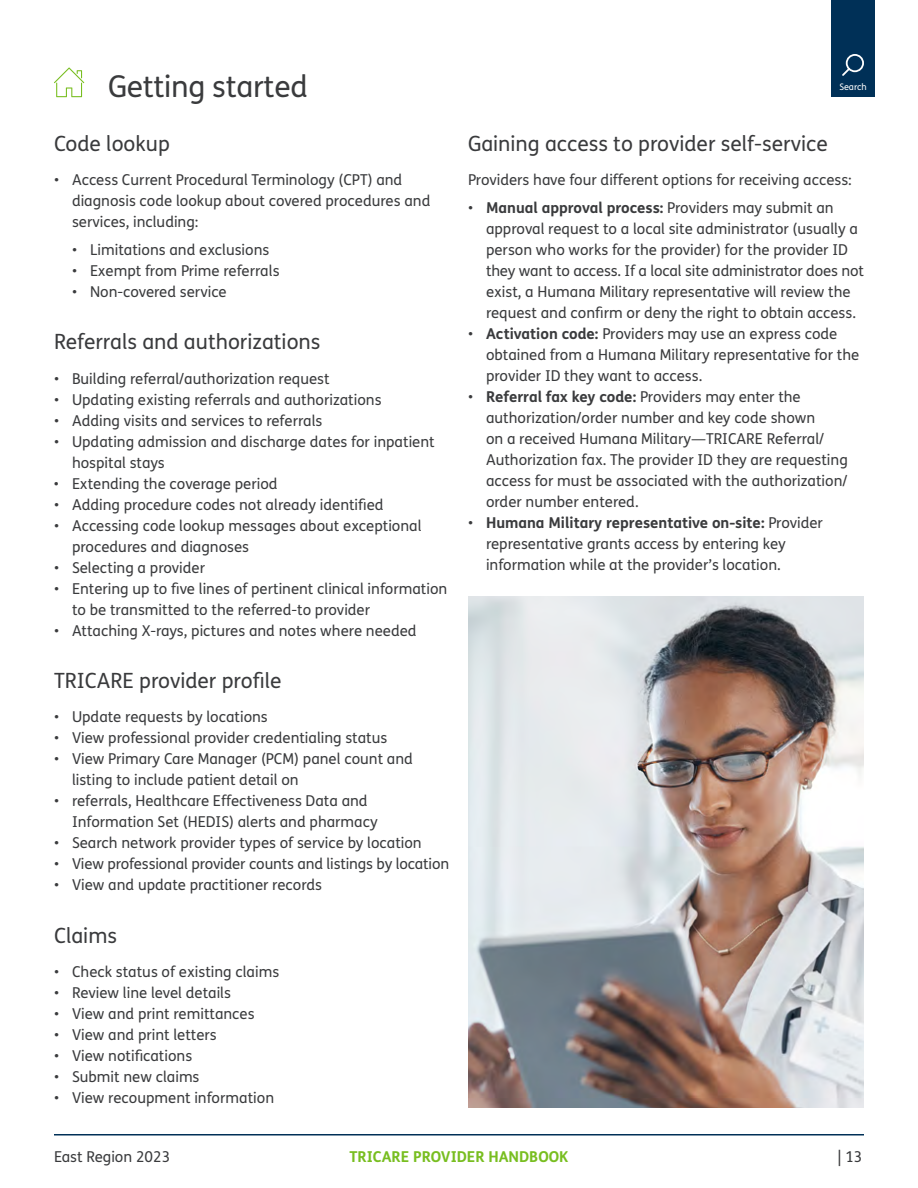
<style>
.page{position:relative;width:918px;height:1188px;background:#fff}
.page>*{position:absolute;margin:0;border:0;box-sizing:border-box;transform-origin:0 0}
.t1{font:30px "FS Humana";letter-spacing:-.01em;color:#3a3b3d}
.t2{font:21px "FS Humana";color:#3a3b3d}
.t3{font:15px/21px "FS Humana";color:#3a3b3d}
.t4{font:700 15px "FS Humana";color:#78be20}
.t5{font:9px "FS Humana";color:#fff}
.s1{font-weight:300}
.s2{font-weight:700}
</style>
<div class="page">
<div style="left:831px;top:0;width:44px;height:97px;background:#003057"></div>
<svg style="left:842px;top:54px;width:22px;height:22px"></svg>
<hr style="left:54px;top:1134px;width:810px;height:2px;background:#003057">
<svg style="left:54px;top:67px;width:30px;height:30px"></svg>
<img style="left:468px;top:597px;width:396px;height:510px">
<h1 class="t1" style="left:108px;top:66px;width:201px">Getting started</h1>
<h2 class="t2" style="left:54px;top:129px;width:117px">Code lookup</h2>
<p class="t3" style="left:72px;top:169px;width:360px;text-indent:-18px"><span class="s1">•</span> Access Current Procedural Terminology (CPT) and diagnosis code lookup about covered procedures and services, including:</p>
<p class="t3" style="left:72px;top:239px;width:199px"><span class="s1">•</span> Limitations and exclusions</p>
<p class="t3" style="left:72px;top:260px;width:209px"><span class="s1">•</span> Exempt from Prime referrals</p>
<p class="t3" style="left:72px;top:281px;width:156px"><span class="s1">•</span> Non-covered service</p>
<h2 class="t2" style="left:54px;top:327px;width:268px">Referrals and authorizations</h2>
<p class="t3" style="left:54px;top:368px;width:277px"><span class="s1">•</span> Building referral/authorization request</p>
<p class="t3" style="left:54px;top:389px;width:329px"><span class="s1">•</span> Updating existing referrals and authorizations</p>
<p class="t3" style="left:54px;top:410px;width:270px"><span class="s1">•</span> Adding visits and services to referrals</p>
<p class="t3" style="left:72px;top:431px;width:364px;text-indent:-18px"><span class="s1">•</span> Updating admission and discharge dates for inpatient hospital stays</p>
<p class="t3" style="left:54px;top:473px;width:225px"><span class="s1">•</span> Extending the coverage period</p>
<p class="t3" style="left:54px;top:494px;width:331px"><span class="s1">•</span> Adding procedure codes not already identified</p>
<p class="t3" style="left:72px;top:515px;width:351px;text-indent:-18px"><span class="s1">•</span> Accessing code lookup messages about exceptional procedures and diagnoses</p>
<p class="t3" style="left:54px;top:557px;width:153px"><span class="s1">•</span> Selecting a provider</p>
<p class="t3" style="left:72px;top:578px;width:377px;text-indent:-18px"><span class="s1">•</span> Entering up to five lines of pertinent clinical information to be transmitted to the referred-to provider</p>
<p class="t3" style="left:54px;top:620px;width:364px"><span class="s1">•</span> Attaching X-rays, pictures and notes where needed</p>
<h2 class="t2" style="left:54px;top:666px;width:229px">TRICARE provider profile</h2>
<p class="t3" style="left:54px;top:706px;width:215px"><span class="s1">•</span> Update requests by locations</p>
<p class="t3" style="left:54px;top:727px;width:335px"><span class="s1">•</span> View professional provider credentialing status</p>
<p class="t3" style="left:72px;top:748px;width:342px;text-indent:-18px"><span class="s1">•</span> View Primary Care Manager (PCM) panel count and listing to include patient detail on</p>
<p class="t3" style="left:72px;top:790px;width:307px;text-indent:-18px"><span class="s1">•</span> referrals, Healthcare Effectiveness Data and<br>Information Set (HEDIS) alerts and pharmacy</p>
<p class="t3" style="left:54px;top:832px;width:369px"><span class="s1">•</span> Search network provider types of service by location</p>
<p class="t3" style="left:54px;top:853px;width:397px"><span class="s1">•</span> View professional provider counts and listings by location</p>
<p class="t3" style="left:54px;top:874px;width:270px"><span class="s1">•</span> View and update practitioner records</p>
<h2 class="t2" style="left:54px;top:921px;width:65px">Claims</h2>
<p class="t3" style="left:54px;top:961px;width:227px"><span class="s1">•</span> Check status of existing claims</p>
<p class="t3" style="left:54px;top:982px;width:179px"><span class="s1">•</span> Review line level details</p>
<p class="t3" style="left:54px;top:1003px;width:202px"><span class="s1">•</span> View and print remittances</p>
<p class="t3" style="left:54px;top:1024px;width:164px"><span class="s1">•</span> View and print letters</p>
<p class="t3" style="left:54px;top:1045px;width:140px"><span class="s1">•</span> View notifications</p>
<p class="t3" style="left:54px;top:1066px;width:147px"><span class="s1">•</span> Submit new claims</p>
<p class="t3" style="left:54px;top:1087px;width:222px"><span class="s1">•</span> View recoupment information</p>
<p class="t5" style="left:839px;top:81px;width:29px">Search</p>
<h2 class="t2" style="left:468px;top:129px;width:361px">Gaining access to provider self-service</h2>
<p class="t3" style="left:468px;top:169px;width:385px">Providers have four different options for receiving access:</p>
<p class="t3" style="left:486px;top:197px;width:379px;text-indent:-18px"><span class="s1">•</span> <span class="s2">Manual approval process:</span> Providers may submit an approval request to a local site administrator (usually a person who works for the provider) for the provider ID they want to access. If a local site administrator does not exist, a Humana Military representative will review the request and confirm or deny the right to obtain access.</p>
<p class="t3" style="left:486px;top:323px;width:375px;text-indent:-18px"><span class="s1">•</span> <span class="s2">Activation code:</span> Providers may use an express code obtained from a Humana Military representative for the provider ID they want to access.</p>
<p class="t3" style="left:486px;top:386px;width:363px;text-indent:-18px"><span class="s1">•</span> <span class="s2">Referral fax key code:</span> Providers may enter the authorization/order number and key code shown<br>on a received Humana Military—TRICARE Referral/ Authorization fax. The provider ID they are requesting access for must be associated with the authorization/ order number entered.</p>
<p class="t3" style="left:486px;top:512px;width:338px;text-indent:-18px"><span class="s1">•</span> <span class="s2">Humana Military representative on-site:</span> Provider representative grants access by entering key information while at the provider’s location.</p>
<p class="t3" style="left:54px;top:1146px;width:118px">East Region 2023</p>
<p class="t4" style="left:349px;top:1145px;width:221px">TRICARE PROVIDER HANDBOOK</p>
<p class="t3" style="left:837px;top:1146px;width:27px">| 13</p>
</div>
